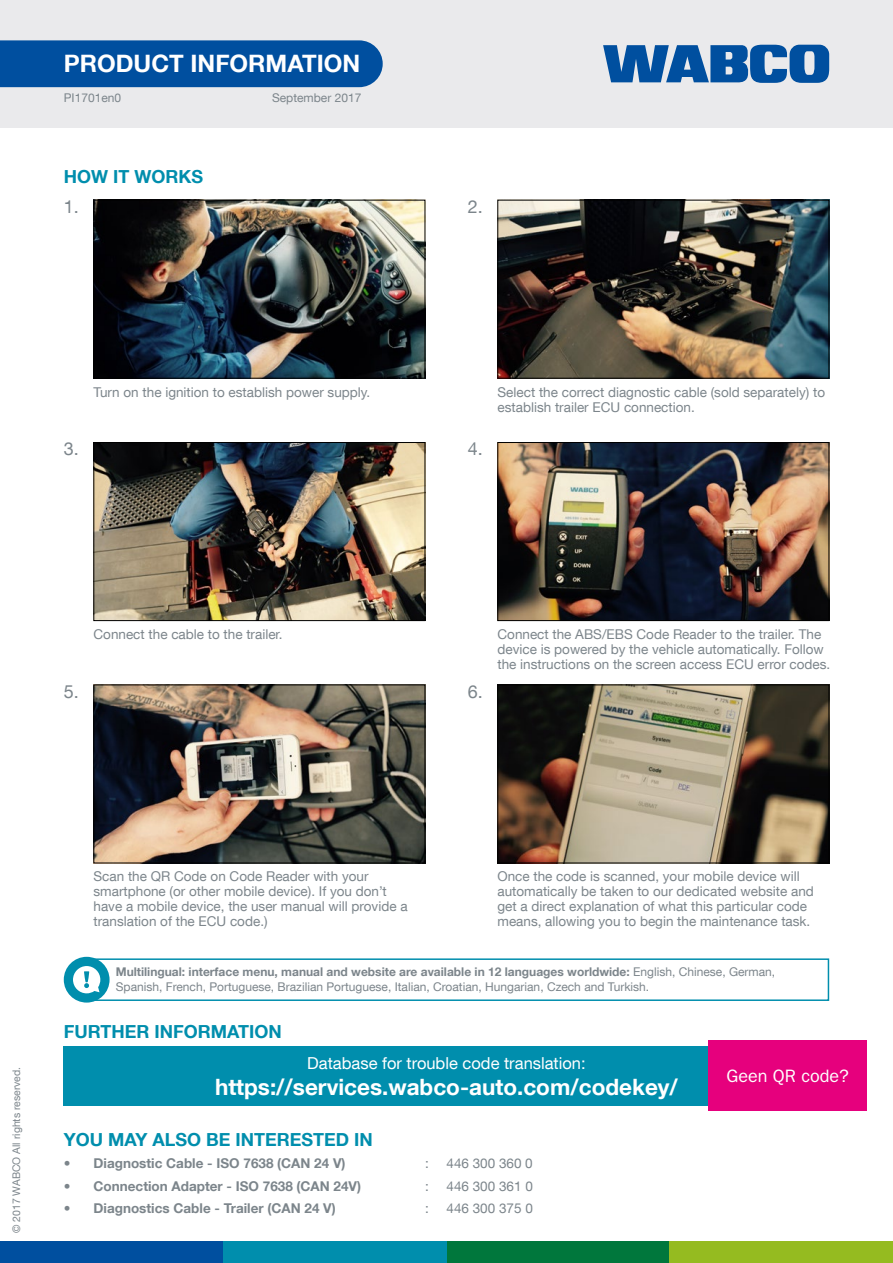
<style>
.page{position:relative;width:893px;height:1263px;background:#fff}
.page>*{position:absolute;margin:0;border:0;box-sizing:border-box;transform-origin:0 0}
.t1{font:700 24px "Helvetica Neue LT Com";color:#fff}
.t2{font:700 22.5px "Helvetica Neue LT Com";color:#fff}
.t3{font:700 18px "Helvetica Neue LT Com";color:#008ead}
.t4{font:18px "Helvetica Neue LT Com";color:#7c858b}
.t5{font:18px "ITC Franklin Gothic Std";color:#fff}
.t6{font:16.5px "Helvetica Neue LT Com";color:#fff}
.t7{font:13.5px/15px "Helvetica Neue LT Com";color:#7c858b}
.t8{font:700 13.5px "Helvetica Neue LT Com";color:#7c858b}
.t9{font:12px/15px "Helvetica Neue LT Com";color:#7c858b}
.t10{font:10.5px "Helvetica Neue LT Com";color:#7c858b}
.s1{font-weight:700}
.s2{font-weight:400}
</style>
<div class="page">
<div style="left:0;top:0;width:893px;height:128px;background:#eaeaec"></div>
<div style="left:446px;top:1242px;width:224px;height:21px;background:#00773c"></div>
<div style="left:670px;top:1242px;width:223px;height:21px;background:#95bb20"></div>
<div style="left:0;top:1242px;width:223px;height:21px;background:#004f9f"></div>
<div style="left:223px;top:1242px;width:223px;height:21px;background:#008ead"></div>
<svg style="left:603px;top:45px;width:226px;height:38px"></svg>
<img style="left:96px;top:202px;width:327px;height:174px">
<div style="left:94px;top:200px;width:331px;height:178px;border:1px solid #000"></div>
<img style="left:499px;top:444px;width:328px;height:175px">
<div style="left:497px;top:442px;width:332px;height:179px;border:1px solid #000"></div>
<img style="left:499px;top:202px;width:328px;height:174px">
<div style="left:497px;top:200px;width:332px;height:178px;border:1px solid #000"></div>
<img style="left:96px;top:687px;width:327px;height:174px">
<div style="left:94px;top:685px;width:331px;height:178px;border:1px solid #000"></div>
<img style="left:96px;top:444px;width:327px;height:175px">
<div style="left:94px;top:442px;width:331px;height:179px;border:1px solid #000"></div>
<img style="left:499px;top:687px;width:328px;height:174px">
<div style="left:497px;top:685px;width:332px;height:178px;border:1px solid #000"></div>
<div style="left:64px;top:1046px;width:765px;height:60px;background:#008ead"></div>
<div style="left:87px;top:958px;width:742px;height:43px;border:2px solid #008ead"></div>
<div style="left:64px;top:957px;width:46px;height:45px;background:#008ead;border-radius:50%"></div>
<svg style="left:73px;top:966px;width:27px;height:27px"></svg>
<div style="left:0;top:40px;width:383px;height:47px;background:#004f9f"></div>
<div style="left:708px;top:1040px;width:159px;height:71px;background:#e6007d"></div>
<h1 class="t1" style="left:64px;top:49px;width:298px">PRODUCT INFORMATION</h1>
<p class="t9" style="left:64px;top:90px;width:59px">PI1701en0</p>
<p class="t9" style="left:272px;top:90px;width:91px">September 2017</p>
<h3 class="t3" style="left:64px;top:165px;width:141px">HOW IT WORKS</h3>
<h3 class="t4" style="left:64px;top:195px;width:17px">1.</h3>
<h3 class="t4" style="left:468px;top:195px;width:17px">2.</h3>
<p class="t7" style="left:94px;top:384px;width:278px">Turn on the ignition to establish power supply.</p>
<h3 class="t4" style="left:64px;top:438px;width:17px">3.</h3>
<p class="t7" style="left:94px;top:626px;width:191px">Connect the cable to the trailer.</p>
<h3 class="t4" style="left:64px;top:680px;width:17px">5.</h3>
<h3 class="t4" style="left:468px;top:438px;width:17px">4.</h3>
<p class="t7" style="left:497px;top:384px;width:329px">Select the correct diagnostic cable (sold separately) to establish trailer ECU connection.</p>
<h3 class="t4" style="left:468px;top:680px;width:17px">6.</h3>
<p class="t7" style="left:497px;top:626px;width:334px">Connect the ABS/EBS Code Reader to the trailer. The device is powered by the vehicle automatically. Follow the instructions on the screen access ECU error codes.</p>
<p class="t10" style="left:10px;top:1233px;width:168px;rotate:-90deg">© 2017 WABCO All rights reserved.</p>
<p class="t7" style="left:94px;top:869px;width:316px">Scan the QR Code on Code Reader with your smartphone (or other mobile device). If you don’t have a mobile device, the user manual will provide a translation of the ECU code.)</p>
<p class="t7" style="left:497px;top:869px;width:318px">Once the code is scanned, your mobile device will automatically be taken to our dedicated website and get a direct explanation of what this particular code means, allowing you to begin the maintenance task.</p>
<p class="t9" style="left:116px;top:964px;width:661px"><span class="s1">Multilingual: interface menu, manual and website are available in 12 languages worldwide:</span> English, Chinese, German,<br>Spanish, French, Portuguese, Brazilian Portuguese, Italian, Croatian, Hungarian, Czech and Turkish.</p>
<h3 class="t3" style="left:64px;top:1020px;width:219px">FURTHER INFORMATION</h3>
<p class="t6" style="left:307px;top:1053px;width:280px">Database for trouble code translation:</p>
<h2 class="t2" style="left:215px;top:1072px;width:464px">https://services.wabco-auto.com/codekey/</h2>
<h3 class="t3" style="left:64px;top:1128px;width:311px">YOU MAY ALSO BE INTERESTED IN</h3>
<p class="t8" style="left:64px;top:1155px;width:283px"><span class="s2">•</span> Diagnostic Cable - ISO 7638 (CAN 24 V)</p>
<p class="t7" style="left:425px;top:1156px;width:5px">:</p>
<p class="t7" style="left:446px;top:1156px;width:88px">446 300 360 0</p>
<p class="t8" style="left:64px;top:1177px;width:299px"><span class="s2">•</span> Connection Adapter - ISO 7638 (CAN 24V)</p>
<p class="t7" style="left:425px;top:1178px;width:5px">:</p>
<p class="t7" style="left:446px;top:1178px;width:88px">446 300 361 0</p>
<p class="t8" style="left:64px;top:1200px;width:273px"><span class="s2">•</span> Diagnostics Cable - Trailer (CAN 24 V)</p>
<p class="t7" style="left:425px;top:1201px;width:5px">:</p>
<p class="t7" style="left:446px;top:1201px;width:88px">446 300 375 0</p>
<h3 class="t5" style="left:726px;top:1065px;width:124px">Geen QR code?</h3>
</div>
